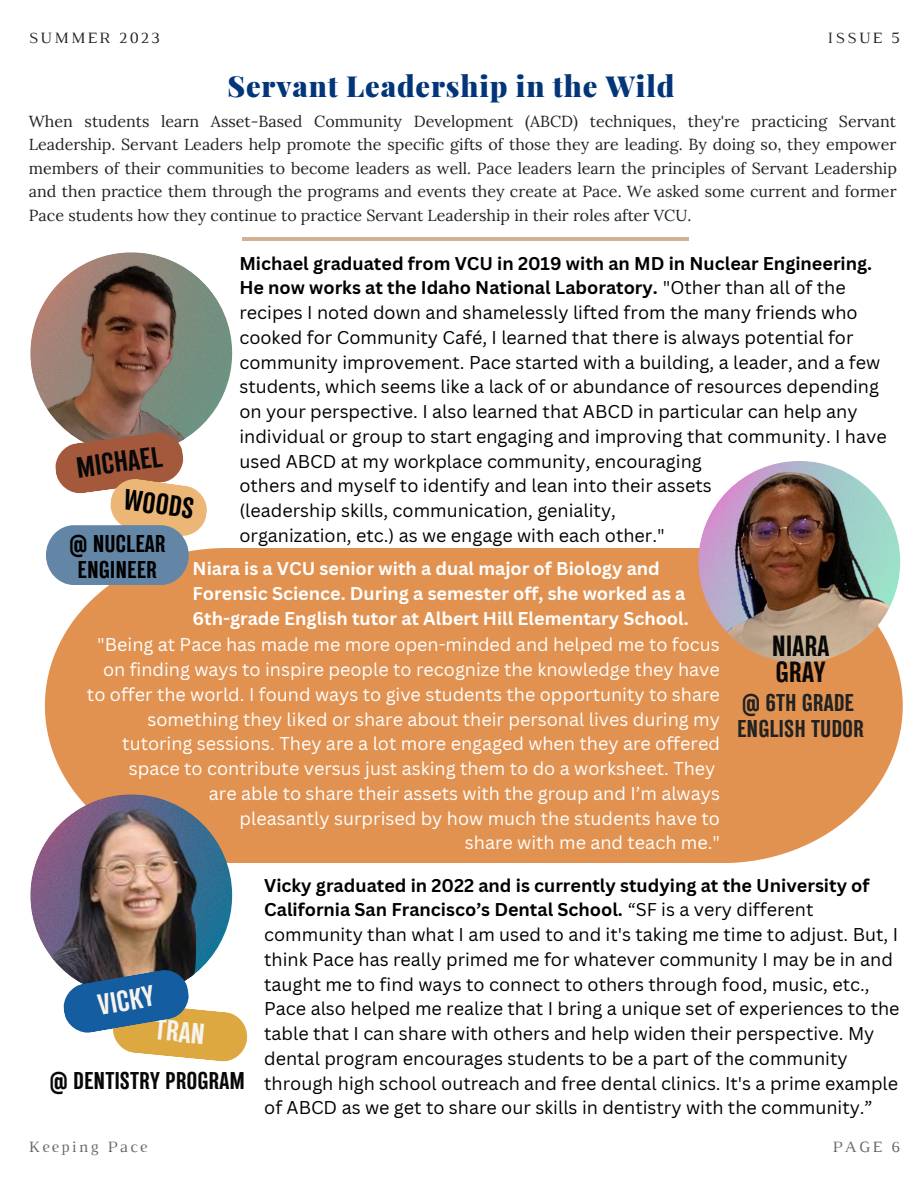
<style>
.page{position:relative;width:918px;height:1188px;background:#fff}
.page>*{position:absolute;margin:0;border:0;box-sizing:border-box;transform-origin:0 0}
.t1{font:900 29.1px "Playfair Display";letter-spacing:.03em;color:#023579}
.t2{font:700 26.7px "TT Backwards Sans";color:#080808}
.t3{font:700 26.7px "TT Backwards Sans";color:#f7f3ed}
.t4{font:700 26.7px "TT Backwards Sans";color:#000}
.t5{font:700 22.2px "TT Backwards Sans";color:#222}
.t6{font:700 22.2px "TT Backwards Sans";color:#080808}
.t7{font:700 22.2px "TT Backwards Sans";color:#000}
.t8{font:18px/24.8px "Canva Sans";color:#000}
.t9{font:18px/24.8px "Canva Sans";color:#fff;text-align:right}
.t10{font:700 18px/24.8px "Canva Sans";color:#fff}
.t11{font:16.05px/23.7px "Lora";color:#222;text-align:justify}
.t12{font:16.05px "Luthier";letter-spacing:.14em;color:#666}
.t13{font:16.05px "Luthier";letter-spacing:.14em;color:#222}
.s1{font-weight:700}
</style>
<div class="page">
<div style="left:45px;top:548px;width:858px;height:315px;background:#e19251"></div>
<img style="left:698px;top:461px;width:202px;height:202px;border-radius:50%">
<img style="left:30px;top:794px;width:202px;height:202px;border-radius:50%">
<svg style="left:62px;top:968px;width:186px;height:94px"></svg>
<img style="left:30px;top:252px;width:202px;height:202px;border-radius:50%">
<svg style="left:55px;top:431px;width:152px;height:105px"></svg>
<div style="left:46px;top:525px;width:143px;height:60px;background:#6386a6;border-radius:29px"></div>
<hr style="left:242px;top:237px;width:446px;height:4px;background:#d3b193">
<p class="t13" style="left:29px;top:32px;width:132px">SUMMER 2023</p>
<p class="t13" style="left:828px;top:32px;width:74px">ISSUE 5</p>
<p class="t1" style="left:227px;top:66px;width:449px">Servant Leadership in the Wild</p>
<p class="t11" style="left:29px;top:109px;width:870px">When students learn Asset-Based Community Development (ABCD) techniques, they're practicing Servant Leadership. Servant Leaders help promote the specific gifts of those they are leading. By doing so, they empower members of their communities to become leaders as well. Pace leaders learn the principles of Servant Leadership and then practice them through the programs and events they create at Pace. We asked some current and former Pace students how they continue to practice Servant Leadership in their roles after VCU.</p>
<p class="t8" style="left:239px;top:250px;width:649px"><span class="s1">Michael graduated from VCU in 2019 with an MD in Nuclear Engineering.<br>He now works at the Idaho National Laboratory.</span> "Other than all of the recipes I noted down and shamelessly lifted from the many friends who cooked for Community Café, I learned that there is always potential for community improvement. Pace started with a building, a leader, and a few students, which seems like a lack of or abundance of resources depending on your perspective. I also learned that ABCD in particular can help any individual or group to start engaging and improving that community. I have used ABCD at my workplace community, encouraging</p>
<p class="t8" style="left:239px;top:473px;width:474px">others and myself to identify and lean into their assets</p>
<p class="t8" style="left:239px;top:498px;width:378px">(leadership skills, communication, geniality,</p>
<p class="t8" style="left:239px;top:522px;width:427px">organization, etc.) as we engage with each other."</p>
<p class="t2" style="left:74px;top:454px;width:88px;rotate:-8deg">MICHAEL</p>
<p class="t4" style="left:126px;top:485px;width:72px;rotate:8deg">WOODS</p>
<p class="t7" style="left:69px;top:532px;width:98px">@ NUCLEAR</p>
<p class="t7" style="left:78px;top:558px;width:81px">ENGINEER</p>
<p class="t10" style="left:193px;top:556px;width:498px">Niara is a VCU senior with a dual major of Biology and<br>Forensic Science. During a semester off, she worked as a<br>6th-grade English tutor at Albert Hill Elementary School.</p>
<p class="t9" style="left:87px;top:632px;width:634px">"Being at Pace has made me more open-minded and helped me to focus on finding ways to inspire people to recognize the knowledge they have to offer the world. I found ways to give students the opportunity to share something they liked or share about their personal lives during my tutoring sessions. They are a lot more engaged when they are offered space to contribute versus just asking them to do a worksheet. They</p>
<p class="t9" style="left:209px;top:780px;width:513px">are able to share their assets with the group and I’m always</p>
<p class="t9" style="left:240px;top:805px;width:482px">pleasantly surprised by how much the students have to</p>
<p class="t9" style="left:465px;top:830px;width:257px">share with me and teach me."</p>
<p class="t2" style="left:772px;top:632px;width:59px">NIARA</p>
<p class="t2" style="left:776px;top:658px;width:52px">GRAY</p>
<p class="t5" style="left:742px;top:691px;width:114px">@ 6TH GRADE</p>
<p class="t5" style="left:737px;top:717px;width:129px">ENGLISH TUDOR</p>
<p class="t3" style="left:96px;top:991px;width:58px;rotate:-10deg">VICKY</p>
<p class="t3" style="left:157px;top:1015px;width:51px;rotate:6deg">TRAN</p>
<p class="t6" style="left:49px;top:1069px;width:197px">@ DENTISTRY PROGRAM</p>
<p class="t8" style="left:264px;top:872px;width:637px"><span class="s1">Vicky graduated in 2022 and is currently studying at the University of California San Francisco’s Dental School.</span> “SF is a very different community than what I am used to and it's taking me time to adjust. But, I think Pace has really primed me for whatever community I may be in and taught me to find ways to connect to others through food, music, etc., Pace also helped me realize that I bring a unique set of experiences to the table that I can share with others and help widen their perspective. My dental program encourages students to be a part of the community through high school outreach and free dental clinics. It's a prime example of ABCD as we get to share our skills in dentistry with the community.”</p>
<p class="t12" style="left:29px;top:1141px;width:120px">Keeping Pace</p>
<p class="t12" style="left:833px;top:1141px;width:69px">PAGE 6</p>
</div>
